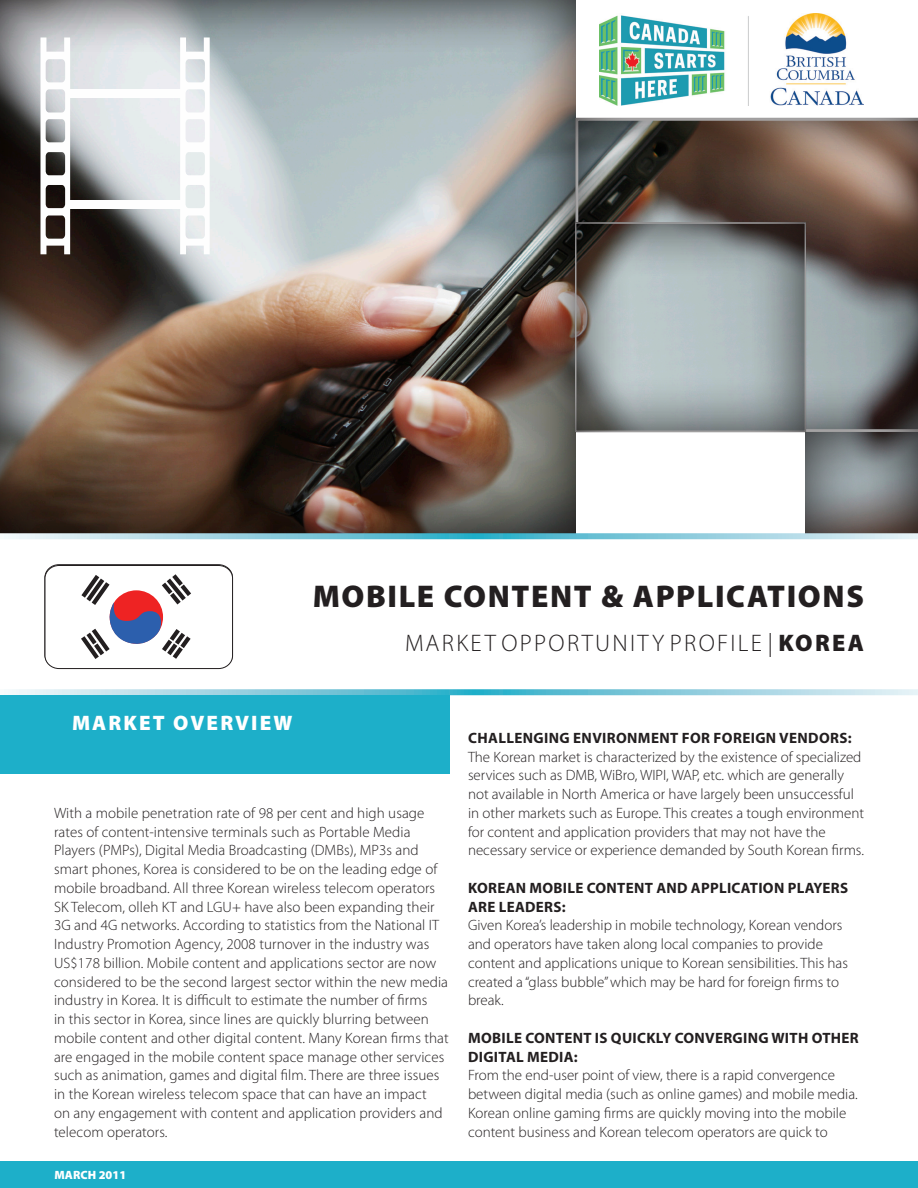
<style>
.page{position:relative;width:918px;height:1188px;background:#fff}
.page>*{position:absolute;margin:0;border:0;box-sizing:border-box;transform-origin:0 0}
.t1{font:900 31.5px "Myriad Pro";letter-spacing:.05em;color:#231f20}
.t2{font:300 24px "Myriad Pro";letter-spacing:.095em;color:#231f20}
.t3{font:900 21px "Myriad Pro";letter-spacing:.1em;color:#fff}
.t4{font:300 15px/18.8px "Myriad Pro";letter-spacing:.005em;color:#231f20}
.t5{font:700 15px/18.8px "Myriad Pro";letter-spacing:.02em;color:#231f20}
.t6{font:900 12px "Myriad Pro";letter-spacing:.005em;color:#fff}
.s1{font-weight:900}
</style>
<div class="page">
<div style="left:0;top:0;width:575px;height:535px;background:#231f20;opacity:.9"></div>
<svg style="left:40px;top:38px;width:170px;height:216px"></svg>
<div style="left:574px;top:115px;width:344px;height:318px;background:#231f20;opacity:.9"></div>
<div style="left:805px;top:430px;width:113px;height:107px;background:#231f20;opacity:.9"></div>
<div style="left:574px;top:220px;width:233px;height:213px;background:#231f20;opacity:.9"></div>
<svg style="left:0;top:533px;width:918px;height:162px"></svg>
<div style="left:0;top:695px;width:449px;height:78px;background:#1dafc9"></div>
<div style="left:0;top:1161px;width:918px;height:27px;background:#1dafc9"></div>
<div style="left:45px;top:566px;width:188px;height:103px;background:#fff;border-radius:13px"></div>
<div style="left:45px;top:565px;width:188px;height:104px;border:1px solid #231f20;border-radius:13px"></div>
<svg style="left:81px;top:574px;width:110px;height:85px"></svg>
<img style="left:599px;top:14px;width:264px;height:92px">
<p class="t1" style="left:313px;top:575px;width:553px">MOBILE CONTENT &amp; APPLICATIONS</p>
<p class="t3" style="left:72px;top:709px;width:222px">MARKET OVERVIEW</p>
<p class="t2" style="left:405px;top:628px;width:460px">MARKET OPPORTUNITY PROFILE | <span class="s1">KOREA</span></p>
<p class="t4" style="left:54px;top:803px;width:396px">With a mobile penetration rate of 98 per cent and high usage rates of content-intensive terminals such as Portable Media Players (PMPs), Digital Media Broadcasting (DMBs), MP3s and smart phones, Korea is considered to be on the leading edge of mobile broadband. All three Korean wireless telecom operators SK Telecom, olleh KT and LGU+ have also been expanding their 3G and 4G networks. According to statistics from the National IT Industry Promotion Agency, 2008 turnover in the industry was US$178 billion. Mobile content and applications sector are now considered to be the second largest sector within the new media industry in Korea. It is difficult to estimate the number of firms<br>in this sector in Korea, since lines are quickly blurring between mobile content and other digital content. Many Korean firms that are engaged in the mobile content space manage other services such as animation, games and digital film. There are three issues in the Korean wireless telecom space that can have an impact<br>on any engagement with content and application providers and telecom operators.</p>
<p class="t6" style="left:55px;top:1167px;width:73px">MARCH 2011</p>
<p class="t5" style="left:468px;top:728px;width:385px">CHALLENGING ENVIRONMENT FOR FOREIGN VENDORS:</p>
<p class="t4" style="left:468px;top:747px;width:398px">The Korean market is characterized by the existence of specialized services such as DMB, WiBro, WIPI, WAP, etc. which are generally not available in North America or have largely been unsuccessful in other markets such as Europe. This creates a tough environment for content and application providers that may not have the necessary service or experience demanded by South Korean firms.</p>
<p class="t5" style="left:468px;top:878px;width:382px">KOREAN MOBILE CONTENT AND APPLICATION PLAYERS<br>ARE LEADERS:</p>
<p class="t4" style="left:468px;top:916px;width:382px">Given Korea’s leadership in mobile technology, Korean vendors and operators have taken along local companies to provide content and applications unique to Korean sensibilities. This has created a “glass bubble” which may be hard for foreign firms to break.</p>
<p class="t5" style="left:468px;top:1028px;width:392px">MOBILE CONTENT IS QUICKLY CONVERGING WITH OTHER<br>DIGITAL MEDIA:</p>
<p class="t4" style="left:468px;top:1066px;width:391px">From the end-user point of view, there is a rapid convergence between digital media (such as online games) and mobile media.<br>Korean online gaming firms are quickly moving into the mobile content business and Korean telecom operators are quick to</p>
</div>
